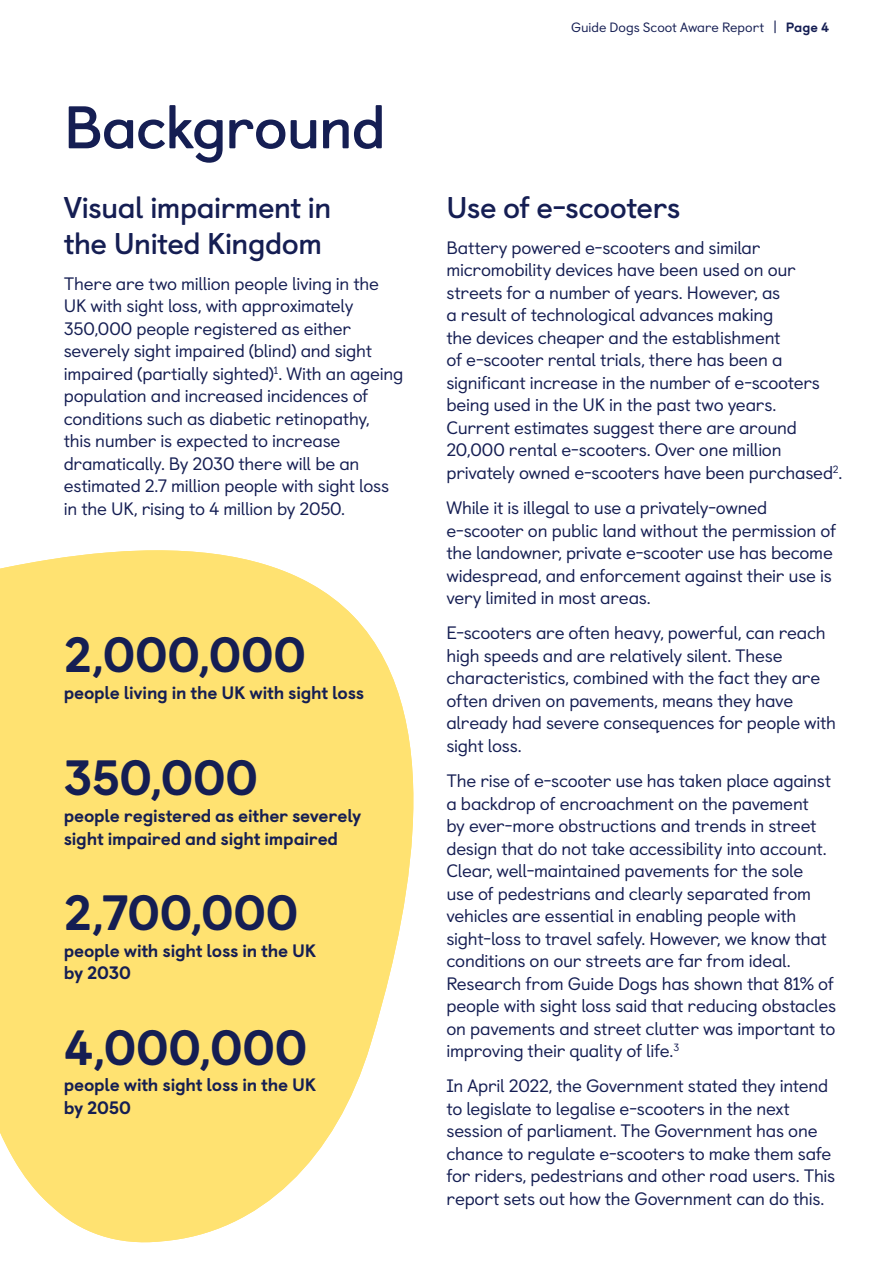
<style>
.page{position:relative;width:893px;height:1263px;background:#fff}
.page>*{position:absolute;margin:0;border:0;box-sizing:border-box;transform-origin:0 0}
.h3_page_title{font:700 60px "Castledown";letter-spacing:-.025em;color:#151e53}
.t1{font:800 49.5px "Castledown";letter-spacing:-.005em;color:#151e53}
.h4_sub_title{font:700 30px/36px "Castledown";letter-spacing:-.02em;color:#151e53}
.p_main{font:18px/22.5px "Castledown";letter-spacing:-.015em;color:#151e53}
.t2{font:800 18px/22.5px "Castledown";letter-spacing:-.015em;color:#151e53}
.t3{font:13.5px "Castledown";color:#151e53}
.s1{font-weight:800}
</style>
<div class="page">
<svg style="left:0;top:550px;width:414px;height:693px;background:#ffe685"></svg>
<h3 class="h3_page_title" style="left:64px;top:80px;width:324px">Background</h3>
<h4 class="h4_sub_title" style="left:64px;top:188px;width:269px">Visual impairment in the United Kingdom</h4>
<p class="p_main" style="left:64px;top:271px;width:341px">There are two million people living in the UK with sight loss, with approximately 350,000 people registered as either severely sight impaired (blind) and sight impaired (partially sighted)<sup>1</sup>. With an ageing population and increased incidences of conditions such as diabetic retinopathy,<br>this number is expected to increase dramatically. By 2030 there will be an estimated 2.7 million people with sight loss in the UK, rising to 4 million by 2050.</p>
<h2 class="t1" style="left:64px;top:614px;width:244px">2,000,000</h2>
<p class="t2" style="left:64px;top:680px;width:302px">people living in the UK with sight loss</p>
<h2 class="t1" style="left:64px;top:737px;width:196px">350,000</h2>
<p class="t2" style="left:64px;top:803px;width:299px">people registered as either severely sight impaired and sight impaired</p>
<h2 class="t1" style="left:64px;top:872px;width:236px">2,700,000</h2>
<p class="t2" style="left:64px;top:938px;width:254px">people with sight loss in the UK by 2030</p>
<h2 class="t1" style="left:64px;top:1007px;width:245px">4,000,000</h2>
<p class="t2" style="left:64px;top:1072px;width:254px">people with sight loss in the UK by 2050</p>
<p class="t3" style="left:571px;top:16px;width:259px">Guide Dogs Scoot Aware Report | <span class="s1">Page 4</span></p>
<h4 class="h4_sub_title" style="left:446px;top:188px;width:236px">Use of e-scooters</h4>
<p class="p_main" style="left:446px;top:235px;width:397px">Battery powered e-scooters and similar micromobility devices have been used on our streets for a number of years. However, as<br>a result of technological advances making<br>the devices cheaper and the establishment<br>of e-scooter rental trials, there has been a significant increase in the number of e-scooters being used in the UK in the past two years.<br>Current estimates suggest there are around 20,000 rental e-scooters. Over one million privately owned e-scooters have been purchased<sup>2</sup>.</p>
<p class="p_main" style="left:446px;top:495px;width:391px">While it is illegal to use a privately-owned e-scooter on public land without the permission of the landowner, private e-scooter use has become widespread, and enforcement against their use is very limited in most areas.</p>
<p class="p_main" style="left:446px;top:620px;width:391px">E-scooters are often heavy, powerful, can reach high speeds and are relatively silent. These characteristics, combined with the fact they are often driven on pavements, means they have already had severe consequences for people with sight loss.</p>
<p class="p_main" style="left:446px;top:768px;width:391px">The rise of e-scooter use has taken place against a backdrop of encroachment on the pavement<br>by ever-more obstructions and trends in street design that do not take accessibility into account.<br>Clear, well-maintained pavements for the sole<br>use of pedestrians and clearly separated from vehicles are essential in enabling people with sight-loss to travel safely. However, we know that conditions on our streets are far from ideal.<br>Research from Guide Dogs has shown that 81% of people with sight loss said that reducing obstacles on pavements and street clutter was important to improving their quality of life.<sup>3</sup></p>
<p class="p_main" style="left:446px;top:1073px;width:390px">In April 2022, the Government stated they intend to legislate to legalise e-scooters in the next session of parliament. The Government has one chance to regulate e-scooters to make them safe for riders, pedestrians and other road users. This report sets out how the Government can do this.</p>
</div>
